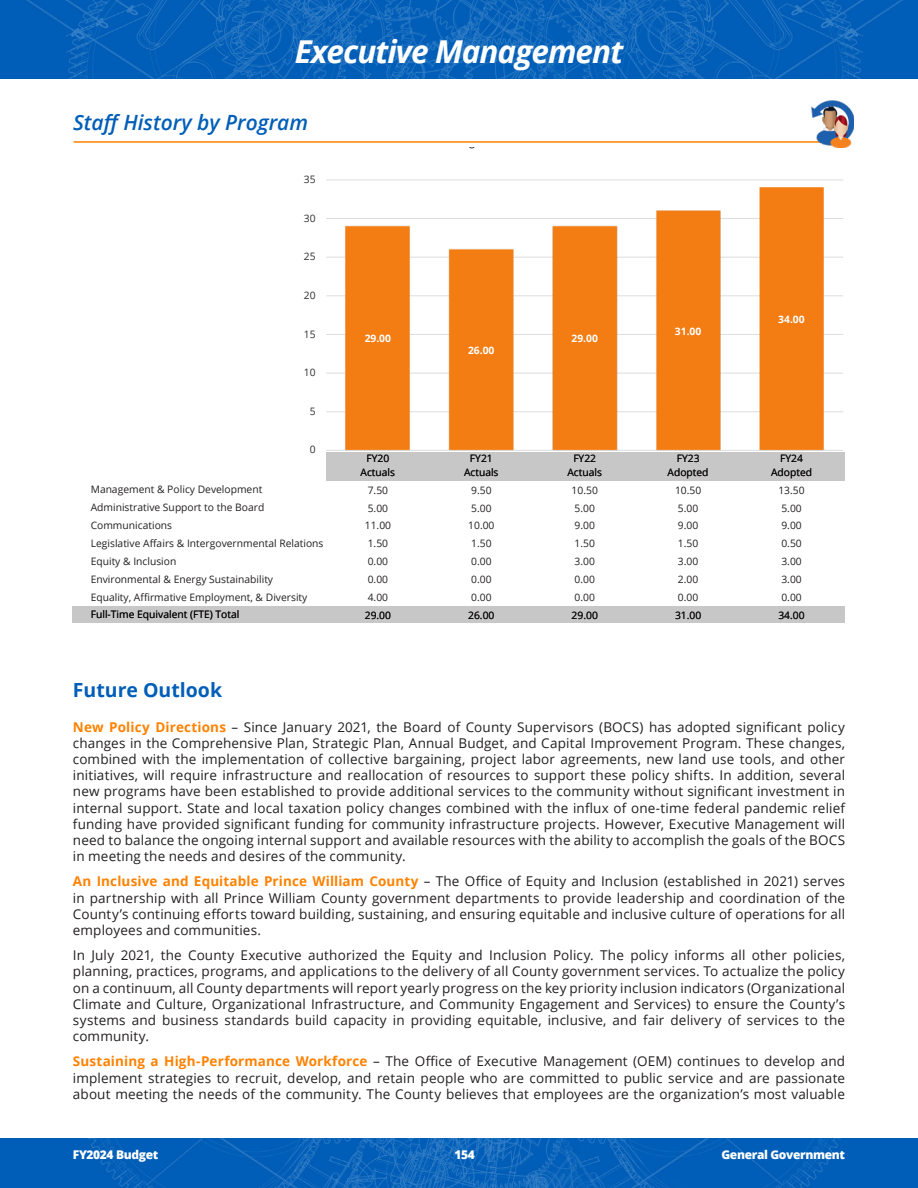
<style>
.page{position:relative;width:918px;height:1188px;background:#fff}
.page>*{position:absolute;margin:0;border:0;box-sizing:border-box;transform-origin:0 0}
.t1{font:italic 700 31.5px "Open Sans";letter-spacing:-.03em;color:#fff}
.t2{font:italic 600 21px "Open Sans";color:#005eb8}
.Heading_L1{font:700 19.5px "Open Sans";color:#005eb8}
.Body{font:13.5px/16.2px "Open Sans";letter-spacing:.01em;color:#231f20;text-align:justify}
.t3{font:800 12px "Open Sans";letter-spacing:-.03em;color:#fff}
.t4{font:10.35px "Open Sans";color:#231f20}
.t5{font:700 10.35px "Open Sans";color:#fff}
.t6{font:10.35px "Open Sans";color:#312f30}
.t7{font:10.2px/14px "Open Sans";color:#231f20;text-align:center}
.t8{font:10.2px "Open Sans";color:#312f30}
.t9{font:700 10.2px "Open Sans";color:#fff}
.s1{font-weight:700;color:#ff8200}
</style>
<div class="page">
<img style="left:0;top:0;width:918px;height:78px">
<img style="left:0;top:1138px;width:918px;height:50px">
<hr style="left:74px;top:141px;width:766px;height:2px;background:#ff8200">
<img style="left:812px;top:101px;width:42px;height:47px">
<hr style="left:326px;top:411px;width:517px;height:1px;background:#dcdddf">
<hr style="left:326px;top:373px;width:517px;height:1px;background:#dcdddf">
<hr style="left:326px;top:334px;width:517px;height:1px;background:#dcdddf">
<hr style="left:326px;top:295px;width:517px;height:1px;background:#dcdddf">
<hr style="left:326px;top:257px;width:517px;height:1px;background:#dcdddf">
<hr style="left:326px;top:218px;width:517px;height:1px;background:#dcdddf">
<hr style="left:326px;top:180px;width:517px;height:1px;background:#dcdddf">
<img style="left:345px;top:187px;width:479px;height:263px">
<hr style="left:326px;top:450px;width:517px;height:1px;background:#dcdddf">
<div style="left:326px;top:452px;width:519px;height:29px;background:#c8c7c7"></div>
<div style="left:73px;top:607px;width:772px;height:16px;background:#c8c7c7"></div>
<p class="t1" style="left:295px;top:29px;width:330px">Executive Management</p>
<h2 class="t2" style="left:73px;top:108px;width:237px">Staff History by Program</h2>
<p class="t6" style="left:304px;top:172px;width:13px">35</p>
<p class="t8" style="left:304px;top:211px;width:13px">30</p>
<p class="t8" style="left:304px;top:250px;width:13px">25</p>
<p class="t6" style="left:304px;top:288px;width:13px">20</p>
<p class="t8" style="left:304px;top:327px;width:13px">15</p>
<p class="t8" style="left:304px;top:366px;width:13px">10</p>
<p class="t8" style="left:310px;top:404px;width:7px">5</p>
<p class="t6" style="left:310px;top:443px;width:7px">0</p>
<p class="t5" style="left:365px;top:331px;width:28px">29.00</p>
<p class="t9" style="left:468px;top:343px;width:28px">26.00</p>
<p class="t5" style="left:572px;top:331px;width:28px">29.00</p>
<p class="t5" style="left:675px;top:324px;width:28px">31.00</p>
<p class="t5" style="left:778px;top:312px;width:28px">34.00</p>
<p class="t7" style="left:361px;top:451px;width:36px">FY20<br>Actuals</p>
<p class="t7" style="left:464px;top:451px;width:36px">FY21<br>Actuals</p>
<p class="t7" style="left:567px;top:451px;width:36px">FY22<br>Actuals</p>
<p class="t7" style="left:668px;top:451px;width:42px">FY23<br>Adopted</p>
<p class="t7" style="left:771px;top:451px;width:43px">FY24<br>Adopted</p>
<p class="t4" style="left:91px;top:483px;width:173px">Management &amp; Policy Development</p>
<p class="t7" style="left:368px;top:483px;width:22px">7.50</p>
<p class="t7" style="left:471px;top:483px;width:22px">9.50</p>
<p class="t7" style="left:572px;top:483px;width:28px">10.50</p>
<p class="t7" style="left:675px;top:483px;width:28px">10.50</p>
<p class="t7" style="left:778px;top:483px;width:28px">13.50</p>
<p class="t4" style="left:91px;top:500px;width:175px">Administrative Support to the Board</p>
<p class="t7" style="left:368px;top:501px;width:22px">5.00</p>
<p class="t7" style="left:471px;top:501px;width:22px">5.00</p>
<p class="t7" style="left:575px;top:501px;width:22px">5.00</p>
<p class="t7" style="left:678px;top:501px;width:22px">5.00</p>
<p class="t7" style="left:781px;top:501px;width:22px">5.00</p>
<p class="t7" style="left:91px;top:518px;width:83px">Communications</p>
<p class="t4" style="left:365px;top:519px;width:28px">11.00</p>
<p class="t4" style="left:468px;top:519px;width:28px">10.00</p>
<p class="t4" style="left:575px;top:519px;width:22px">9.00</p>
<p class="t4" style="left:678px;top:519px;width:22px">9.00</p>
<p class="t4" style="left:781px;top:519px;width:22px">9.00</p>
<p class="t7" style="left:91px;top:536px;width:234px">Legislative Affairs &amp; Intergovernmental Relations</p>
<p class="t4" style="left:368px;top:536px;width:22px">1.50</p>
<p class="t4" style="left:471px;top:536px;width:22px">1.50</p>
<p class="t4" style="left:575px;top:536px;width:22px">1.50</p>
<p class="t4" style="left:678px;top:536px;width:22px">1.50</p>
<p class="t4" style="left:781px;top:536px;width:22px">0.50</p>
<p class="t7" style="left:91px;top:554px;width:87px">Equity &amp; Inclusion</p>
<p class="t7" style="left:368px;top:554px;width:22px">0.00</p>
<p class="t7" style="left:471px;top:554px;width:22px">0.00</p>
<p class="t7" style="left:575px;top:554px;width:22px">3.00</p>
<p class="t7" style="left:678px;top:554px;width:22px">3.00</p>
<p class="t7" style="left:781px;top:554px;width:22px">3.00</p>
<p class="t7" style="left:91px;top:572px;width:184px">Environmental &amp; Energy Sustainability</p>
<p class="t7" style="left:368px;top:572px;width:22px">0.00</p>
<p class="t7" style="left:471px;top:572px;width:22px">0.00</p>
<p class="t7" style="left:575px;top:572px;width:22px">0.00</p>
<p class="t7" style="left:678px;top:572px;width:22px">2.00</p>
<p class="t7" style="left:781px;top:572px;width:22px">3.00</p>
<p class="t7" style="left:91px;top:590px;width:218px">Equality, Affirmative Employment, &amp; Diversity</p>
<p class="t7" style="left:368px;top:590px;width:22px">4.00</p>
<p class="t7" style="left:471px;top:590px;width:22px">0.00</p>
<p class="t7" style="left:575px;top:590px;width:22px">0.00</p>
<p class="t7" style="left:678px;top:590px;width:22px">0.00</p>
<p class="t7" style="left:781px;top:590px;width:22px">0.00</p>
<p class="t4" style="left:91px;top:607px;width:150px">Full-Time Equivalent (FTE) Total</p>
<p class="t7" style="left:365px;top:608px;width:28px">29.00</p>
<p class="t7" style="left:468px;top:608px;width:28px">26.00</p>
<p class="t7" style="left:572px;top:608px;width:28px">29.00</p>
<p class="t7" style="left:675px;top:608px;width:28px">31.00</p>
<p class="t7" style="left:778px;top:608px;width:28px">34.00</p>
<p class="Heading_L1" style="left:73px;top:676px;width:151px">Future Outlook</p>
<p class="Body" style="left:73px;top:718px;width:774px"><span class="s1">New Policy Directions</span> – Since January 2021, the Board of County Supervisors (BOCS) has adopted significant policy changes in the Comprehensive Plan, Strategic Plan, Annual Budget, and Capital Improvement Program. These changes, combined with the implementation of collective bargaining, project labor agreements, new land use tools, and other initiatives, will require infrastructure and reallocation of resources to support these policy shifts. In addition, several new programs have been established to provide additional services to the community without significant investment in internal support. State and local taxation policy changes combined with the influx of one-time federal pandemic relief funding have provided significant funding for community infrastructure projects. However, Executive Management will need to balance the ongoing internal support and available resources with the ability to accomplish the goals of the BOCS in meeting the needs and desires of the community.</p>
<p class="Body" style="left:73px;top:873px;width:774px"><span class="s1">An Inclusive and Equitable Prince William County</span> – The Office of Equity and Inclusion (established in 2021) serves in partnership with all Prince William County government departments to provide leadership and coordination of the County’s continuing efforts toward building, sustaining, and ensuring equitable and inclusive culture of operations for all employees and communities.</p>
<p class="Body" style="left:73px;top:947px;width:774px">In July 2021, the County Executive authorized the Equity and Inclusion Policy. The policy informs all other policies, planning, practices, programs, and applications to the delivery of all County government services. To actualize the policy on a continuum, all County departments will report yearly progress on the key priority inclusion indicators (Organizational Climate and Culture, Organizational Infrastructure, and Community Engagement and Services) to ensure the County’s systems and business standards build capacity in providing equitable, inclusive, and fair delivery of services to the community.</p>
<p class="Body" style="left:73px;top:1053px;width:774px"><span class="s1">Sustaining a High-Performance Workforce</span> – The Office of Executive Management (OEM) continues to develop and implement strategies to recruit, develop, and retain people who are committed to public service and are passionate about meeting the needs of the community. The County believes that employees are the organization’s most valuable</p>
<p class="t3" style="left:73px;top:1146px;width:87px">FY2024 Budget</p>
<p class="t3" style="left:454px;top:1146px;width:22px">154</p>
<p class="t3" style="left:721px;top:1146px;width:125px">General Government</p>
</div>
